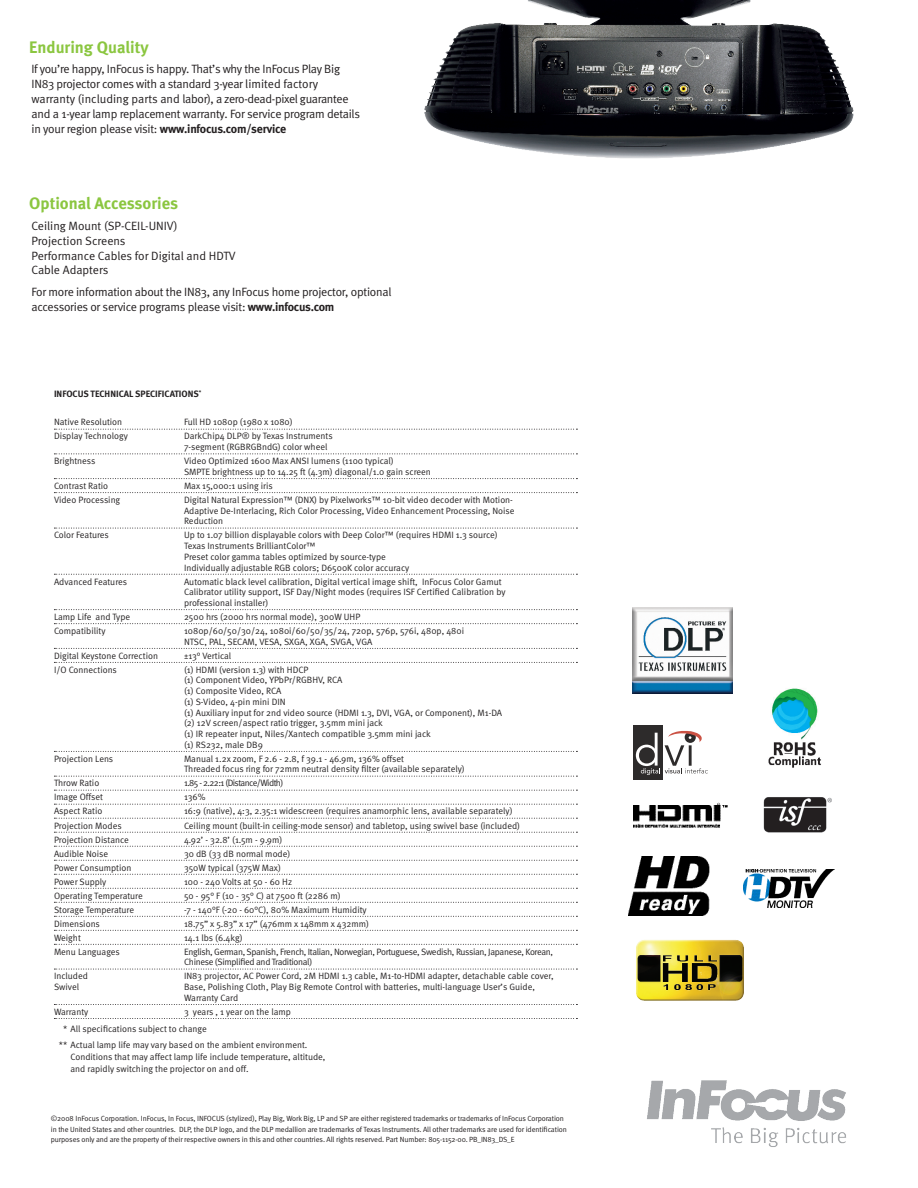
<style>
.page{position:relative;width:918px;height:1188px;background:#fff}
.page>*{position:absolute;margin:0;border:0;box-sizing:border-box;transform-origin:0 0}
.t1{font:700 16.65px "Meta";color:#8bc640}
.t2{font:12px/15px "Meta Normal";letter-spacing:-.02em;color:#231f20}
.t3{font:12px "Meta Normal";color:#231f20}
.t4{font:9.15px/10.6px "Meta Normal";color:#262324}
.t5{font:9.15px/10.6px "Meta Normal";letter-spacing:-.035em;color:#262324}
.t6{font:700 9.15px "Meta";color:#262324}
.t7{font:9.15px "Meta Normal";letter-spacing:-.06em;color:#262324}
.t8{font:7.5px/10.5px "Meta Normal";letter-spacing:-.01em;color:#231f20}
.s1{font-family:"Meta";font-weight:700}
</style>
<div class="page">
<img style="left:424px;top:0;width:430px;height:159px">
<div style="left:633px;top:726px;width:30px;height:54px;background:#2d2b2b"></div>
<svg style="left:636px;top:731px;width:72px;height:44px"></svg>
<img style="left:632px;top:608px;width:101px;height:86px">
<img style="left:634px;top:805px;width:93px;height:22px">
<img style="left:744px;top:869px;width:90px;height:39px">
<img style="left:763px;top:797px;width:69px;height:36px">
<img style="left:768px;top:688px;width:53px;height:80px">
<img style="left:647px;top:1080px;width:199px;height:67px">
<svg style="left:54px;top:429px;width:523px;height:1px"></svg>
<svg style="left:54px;top:454px;width:523px;height:1px"></svg>
<svg style="left:54px;top:478px;width:523px;height:1px"></svg>
<svg style="left:54px;top:492px;width:523px;height:1px"></svg>
<svg style="left:54px;top:528px;width:523px;height:1px"></svg>
<svg style="left:54px;top:574px;width:523px;height:1px"></svg>
<svg style="left:54px;top:609px;width:523px;height:1px"></svg>
<svg style="left:54px;top:623px;width:523px;height:1px"></svg>
<svg style="left:54px;top:648px;width:523px;height:1px"></svg>
<svg style="left:54px;top:662px;width:523px;height:1px"></svg>
<svg style="left:54px;top:751px;width:523px;height:1px"></svg>
<svg style="left:54px;top:776px;width:523px;height:1px"></svg>
<svg style="left:54px;top:790px;width:523px;height:1px"></svg>
<svg style="left:54px;top:804px;width:523px;height:1px"></svg>
<svg style="left:54px;top:818px;width:523px;height:1px"></svg>
<svg style="left:54px;top:832px;width:523px;height:1px"></svg>
<svg style="left:54px;top:846px;width:523px;height:1px"></svg>
<svg style="left:54px;top:860px;width:523px;height:1px"></svg>
<svg style="left:54px;top:874px;width:523px;height:1px"></svg>
<svg style="left:54px;top:888px;width:523px;height:1px"></svg>
<svg style="left:54px;top:902px;width:523px;height:1px"></svg>
<svg style="left:54px;top:916px;width:523px;height:1px"></svg>
<svg style="left:54px;top:930px;width:523px;height:1px"></svg>
<svg style="left:54px;top:944px;width:523px;height:1px"></svg>
<svg style="left:54px;top:969px;width:523px;height:1px"></svg>
<svg style="left:54px;top:1004px;width:523px;height:1px"></svg>
<svg style="left:54px;top:1018px;width:523px;height:1px"></svg>
<img style="left:629px;top:857px;width:80px;height:58px">
<img style="left:636px;top:940px;width:108px;height:61px">
<p class="t1" style="left:29px;top:38px;width:121px">Enduring Quality</p>
<p class="t2" style="left:32px;top:61px;width:310px">If you’re happy, InFocus is happy. That’s why the InFocus Play Big<br>IN83 projector comes with a standard 3-year limited factory</p>
<p class="t2" style="left:32px;top:91px;width:330px">warranty (including parts and labor), a zero-dead-pixel guarantee and a 1-year lamp replacement warranty. For service program details in your region please visit: <span class="s1">www.infocus.com/service</span></p>
<p class="t1" style="left:29px;top:194px;width:150px">Optional Accessories</p>
<p class="t3" style="left:32px;top:219px;width:148px">Ceiling Mount (SP-CEIL-UNIV)</p>
<p class="t3" style="left:32px;top:234px;width:96px">Projection Screens</p>
<p class="t3" style="left:32px;top:249px;width:206px">Performance Cables for Digital and HDTV</p>
<p class="t2" style="left:32px;top:262px;width:78px">Cable Adapters</p>
<p class="t2" style="left:32px;top:284px;width:361px">For more information about the IN83, any InFocus home projector, optional accessories or service programs please visit: <span class="s1">www.infocus.com</span></p>
<p class="t6" style="left:54px;top:389px;width:149px">INFOCUS TECHNICAL SPECIFICATIONS<sup>*</sup></p>
<p class="t4" style="left:54px;top:417px;width:70px">Native Resolution</p>
<p class="t4" style="left:184px;top:417px;width:110px">Full HD 1080p (1980 x 1080)</p>
<p class="t4" style="left:54px;top:431px;width:75px">Display Technology</p>
<p class="t4" style="left:184px;top:431px;width:150px">DarkChip4 DLP® by Texas Instruments<br>7-segment (RGBRGBndG) color wheel</p>
<p class="t4" style="left:54px;top:456px;width:43px">Brightness</p>
<p class="t4" style="left:184px;top:456px;width:248px">Video Optimized 1600 Max ANSI lumens (1100 typical)<br>SMPTE brightness up to 14.25 ft (4.3m) diagonal/1.0 gain screen</p>
<p class="t4" style="left:54px;top:480px;width:56px">Contrast Ratio</p>
<p class="t4" style="left:184px;top:480px;width:90px">Max 15,000:1 using iris</p>
<p class="t4" style="left:54px;top:494px;width:68px">Video Processing</p>
<p class="t4" style="left:184px;top:494px;width:332px">Digital Natural Expression™ (DNX) by Pixelworks™ 10-bit video decoder with Motion-<br>Adaptive De-Interlacing, Rich Color Processing, Video Enhancement Processing, Noise<br>Reduction</p>
<p class="t4" style="left:54px;top:530px;width:56px">Color Features</p>
<p class="t4" style="left:184px;top:530px;width:315px">Up to 1.07 billion displayable colors with Deep Color™ (requires HDMI 1.3 source)<br>Texas Instruments BrilliantColor™<br>Preset color gamma tables optimized by source-type<br>Individually adjustable RGB colors; D6500K color accuracy</p>
<p class="t4" style="left:54px;top:576px;width:75px">Advanced Features</p>
<p class="t4" style="left:184px;top:576px;width:323px">Automatic black level calibration, Digital vertical image shift, InFocus Color Gamut<br>Calibrator utility support, ISF Day/Night modes (requires ISF Certified Calibration by professional installer)</p>
<p class="t4" style="left:54px;top:611px;width:78px">Lamp Life and Type</p>
<p class="t4" style="left:184px;top:611px;width:178px">2500 hrs (2000 hrs normal mode), 300W UHP</p>
<p class="t4" style="left:54px;top:625px;width:53px">Compatibility</p>
<p class="t4" style="left:184px;top:625px;width:282px">1080p/60/50/30/24, 1080i/60/50/35/24, 720p, 576p, 576i, 480p, 480i<br>NTSC, PAL, SECAM, VESA, SXGA, XGA, SVGA, VGA</p>
<p class="t4" style="left:54px;top:650px;width:106px">Digital Keystone Correction</p>
<p class="t4" style="left:184px;top:650px;width:49px">±13° Vertical</p>
<p class="t4" style="left:54px;top:664px;width:64px">I/O Connections</p>
<p class="t4" style="left:184px;top:664px;width:320px">(1) HDMI (version 1.3) with HDCP<br>(1) Component Video, YPbPr/RGBHV, RCA<br>(1) Composite Video, RCA<br>(1) S-Video, 4-pin mini DIN<br>(1) Auxiliary input for 2nd video source (HDMI 1.3, DVI, VGA, or Component), M1-DA (2) 12V screen/aspect ratio trigger, 3.5mm mini jack<br>(1) IR repeater input, Niles/Xantech compatible 3.5mm mini jack<br>(1) RS232, male DB9</p>
<p class="t4" style="left:54px;top:753px;width:61px">Projection Lens</p>
<p class="t4" style="left:184px;top:753px;width:282px">Manual 1.2x zoom, F 2.6 - 2.8, f 39.1 - 46.9m, 136% offset<br>Threaded focus ring for 72mm neutral density filter (available separately)</p>
<p class="t4" style="left:54px;top:778px;width:47px">Throw Ratio</p>
<p class="t7" style="left:184px;top:778px;width:101px">1.85 - 2.22:1 (Distance/Width)</p>
<p class="t4" style="left:54px;top:792px;width:51px">Image Offset</p>
<p class="t4" style="left:184px;top:792px;width:23px">136%</p>
<p class="t4" style="left:54px;top:806px;width:50px">Aspect Ratio</p>
<p class="t4" style="left:184px;top:806px;width:330px">16:9 (native), 4:3, 2.35:1 widescreen (requires anamorphic lens, available separately)</p>
<p class="t4" style="left:54px;top:820px;width:69px">Projection Modes</p>
<p class="t4" style="left:184px;top:820px;width:338px">Ceiling mount (built-in ceiling-mode sensor) and tabletop, using swivel base (included)</p>
<p class="t4" style="left:54px;top:834px;width:76px">Projection Distance</p>
<p class="t4" style="left:184px;top:834px;width:100px">4.92’ - 32.8’ (1.5m - 9.9m)</p>
<p class="t4" style="left:54px;top:848px;width:56px">Audible Noise</p>
<p class="t4" style="left:184px;top:848px;width:108px">30 dB (33 dB normal mode)</p>
<p class="t4" style="left:54px;top:862px;width:79px">Power Consumption</p>
<p class="t4" style="left:184px;top:862px;width:98px">350W typical (375W Max)</p>
<p class="t4" style="left:54px;top:876px;width:54px">Power Supply</p>
<p class="t4" style="left:184px;top:876px;width:110px">100 - 240 Volts at 50 - 60 Hz</p>
<p class="t4" style="left:54px;top:890px;width:90px">Operating Temperature</p>
<p class="t4" style="left:184px;top:890px;width:158px">50 - 95° F (10 - 35° C) at 7500 ft (2286 m)</p>
<p class="t4" style="left:54px;top:904px;width:82px">Storage Temperature</p>
<p class="t4" style="left:184px;top:904px;width:184px">-7 - 140°F (-20 - 60°C), 80% Maximum Humidity</p>
<p class="t4" style="left:54px;top:918px;width:47px">Dimensions</p>
<p class="t4" style="left:184px;top:918px;width:186px">18.75” x 5.83” x 17” (476mm x 148mm x 432mm)</p>
<p class="t4" style="left:54px;top:932px;width:28px">Weight</p>
<p class="t4" style="left:184px;top:932px;width:60px">14.1 lbs (6.4kg)</p>
<p class="t4" style="left:54px;top:946px;width:67px">Menu Languages</p>
<p class="t5" style="left:184px;top:946px;width:371px">English, German, Spanish, French, Italian, Norwegian, Portuguese, Swedish, Russian, Japanese, Korean,<br>Chinese (Simplified and Traditional)</p>
<p class="t4" style="left:54px;top:971px;width:35px">Included</p>
<p class="t4" style="left:184px;top:971px;width:371px">IN83 projector, AC Power Cord, 2M HDMI 1.3 cable, M1-to-HDMI adapter, detachable cable cover,</p>
<p class="t4" style="left:54px;top:981px;width:27px">Swivel</p>
<p class="t4" style="left:184px;top:981px;width:352px">Base, Polishing Cloth, Play Big Remote Control with batteries, multi-language User’s Guide,<br>Warranty Card</p>
<p class="t4" style="left:54px;top:1006px;width:36px">Warranty</p>
<p class="t4" style="left:184px;top:1006px;width:108px">3 years , 1 year on the lamp</p>
<p class="t4" style="left:63px;top:1024px;width:145px">* All specifications subject to change</p>
<p class="t4" style="left:71px;top:1038px;width:256px;line-height:12.3px;text-indent:-12px">** Actual lamp life may vary based on the ambient environment.<br>Conditions that may affect lamp life include temperature, altitude, and rapidly switching the projector on and off.</p>
<p class="t8" style="left:51px;top:1113px;width:518px">©2008 InFocus Corporation. InFocus, In Focus, INFOCUS (stylized), Play Big, Work Big, LP and SP are either registered trademarks or trademarks of InFocus Corporation in the United States and other countries. DLP, the DLP logo, and the DLP medallion are trademarks of Texas Instruments. All other trademarks are used for identification purposes only and are the property of their respective owners in this and other countries. All rights reserved. Part Number: 805-1152-00. PB_IN83_DS_E</p>
</div>
